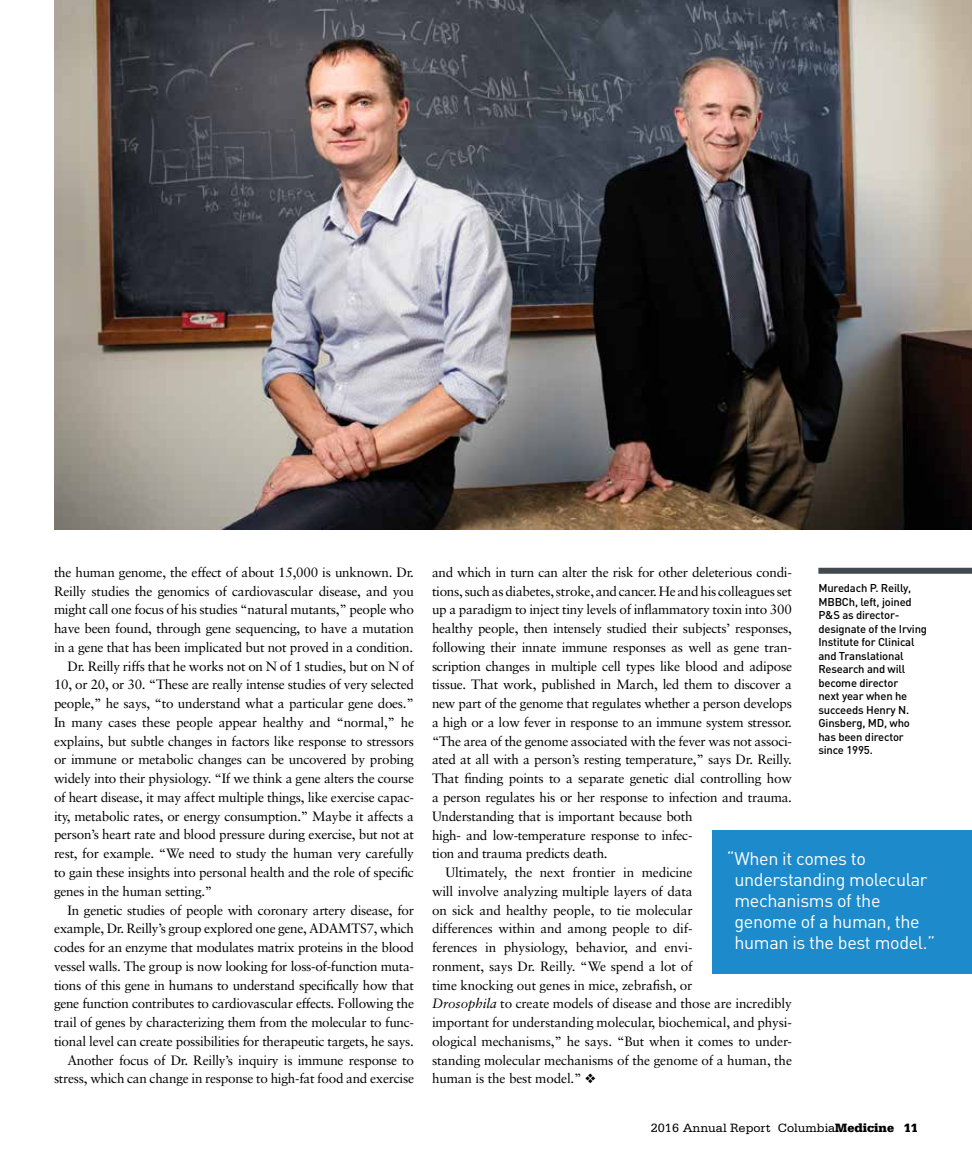
<style>
.page{position:relative;width:972px;height:1175px;background:#fff}
.page>*{position:absolute;margin:0;border:0;box-sizing:border-box;transform-origin:0 0}
.t1{font:18px/21px "DIN";letter-spacing:-.02em;color:#fff}
.t2{font:13.5px "Sabon";letter-spacing:-.02em;color:#000}
.t3{font:12.75px "Serifa";color:#000}
.t4{font:500 11.25px/13.5px "DIN";letter-spacing:-.015em;color:#000}
.s1{font-style:italic}
.s2{font-weight:900}
</style>
<div class="page">
<img style="left:54px;top:0;width:918px;height:530px">
<div style="left:713px;top:830px;width:259px;height:143px;background:#1c8acb"></div>
<div style="left:818px;top:568px;width:154px;height:6px;background:#434a4f"></div>
<p class="t2" style="left:54px;top:564px;width:362px">the human genome, the effect of about 15,000 is unknown. Dr.</p>
<p class="t2" style="left:54px;top:583px;width:362px">Reilly studies the genomics of cardiovascular disease, and you</p>
<p class="t2" style="left:54px;top:601px;width:361px">might call one focus of his studies “natural mutants,” people who</p>
<p class="t2" style="left:54px;top:620px;width:361px">have been found, through gene sequencing, to have a mutation</p>
<p class="t2" style="left:54px;top:639px;width:361px">in a gene that has been implicated but not proved in a condition.</p>
<p class="t2" style="left:68px;top:658px;width:348px">Dr. Reilly riffs that he works not on N of 1 studies, but on N of</p>
<p class="t2" style="left:54px;top:676px;width:361px">10, or 20, or 30. “These are really intense studies of very selected</p>
<p class="t2" style="left:54px;top:695px;width:361px">people,” he says, “to understand what a particular gene does.”</p>
<p class="t2" style="left:54px;top:714px;width:362px">In many cases these people appear healthy and “normal,” he</p>
<p class="t2" style="left:54px;top:733px;width:362px">explains, but subtle changes in factors like response to stressors</p>
<p class="t2" style="left:54px;top:751px;width:362px">or immune or metabolic changes can be uncovered by probing</p>
<p class="t2" style="left:54px;top:770px;width:362px">widely into their physiology. “If we think a gene alters the course</p>
<p class="t2" style="left:54px;top:789px;width:361px">of heart disease, it may affect multiple things, like exercise capac-</p>
<p class="t2" style="left:54px;top:808px;width:361px">ity, metabolic rates, or energy consumption.” Maybe it affects a</p>
<p class="t2" style="left:54px;top:826px;width:361px">person’s heart rate and blood pressure during exercise, but not at</p>
<p class="t2" style="left:54px;top:845px;width:361px">rest, for example. “We need to study the human very carefully</p>
<p class="t2" style="left:54px;top:864px;width:361px">to gain these insights into personal health and the role of specific</p>
<p class="t2" style="left:54px;top:883px;width:160px">genes in the human setting.”</p>
<p class="t2" style="left:68px;top:901px;width:348px">In genetic studies of people with coronary artery disease, for</p>
<p class="t2" style="left:54px;top:920px;width:361px">example, Dr. Reilly’s group explored one gene, ADAMTS7, which</p>
<p class="t2" style="left:54px;top:939px;width:362px">codes for an enzyme that modulates matrix proteins in the blood</p>
<p class="t2" style="left:54px;top:958px;width:361px">vessel walls. The group is now looking for loss-of-function muta-</p>
<p class="t2" style="left:54px;top:976px;width:362px">tions of this gene in humans to understand specifically how that</p>
<p class="t2" style="left:54px;top:995px;width:362px">gene function contributes to cardiovascular effects. Following the</p>
<p class="t2" style="left:54px;top:1014px;width:361px">trail of genes by characterizing them from the molecular to func-</p>
<p class="t2" style="left:54px;top:1033px;width:361px">tional level can create possibilities for therapeutic targets, he says.</p>
<p class="t2" style="left:68px;top:1051px;width:348px">Another focus of Dr. Reilly’s inquiry is immune response to</p>
<p class="t2" style="left:54px;top:1070px;width:362px">stress, which can change in response to high-fat food and exercise</p>
<p class="t2" style="left:432px;top:564px;width:361px">and which in turn can alter the risk for other deleterious condi-</p>
<p class="t2" style="left:432px;top:583px;width:362px">tions, such as diabetes, stroke, and cancer. He and his colleagues set</p>
<p class="t2" style="left:432px;top:601px;width:361px">up a paradigm to inject tiny levels of inflammatory toxin into 300</p>
<p class="t2" style="left:432px;top:620px;width:362px">healthy people, then intensely studied their subjects’ responses,</p>
<p class="t2" style="left:432px;top:639px;width:362px">following their innate immune responses as well as gene tran-</p>
<p class="t2" style="left:432px;top:658px;width:362px">scription changes in multiple cell types like blood and adipose</p>
<p class="t2" style="left:432px;top:676px;width:362px">tissue. That work, published in March, led them to discover a</p>
<p class="t2" style="left:432px;top:695px;width:362px">new part of the genome that regulates whether a person develops</p>
<p class="t2" style="left:432px;top:714px;width:362px">a high or a low fever in response to an immune system stressor.</p>
<p class="t2" style="left:432px;top:733px;width:362px">“The area of the genome associated with the fever was not associ-</p>
<p class="t2" style="left:432px;top:751px;width:362px">ated at all with a person’s resting temperature,” says Dr. Reilly.</p>
<p class="t2" style="left:432px;top:770px;width:361px">That finding points to a separate genetic dial controlling how</p>
<p class="t2" style="left:432px;top:789px;width:362px">a person regulates his or her response to infection and trauma.</p>
<p class="t2" style="left:432px;top:808px;width:262px">Understanding that is important because both</p>
<p class="t2" style="left:432px;top:826px;width:262px">high- and low-temperature response to infec-</p>
<p class="t2" style="left:432px;top:845px;width:177px">tion and trauma predicts death.</p>
<p class="t2" style="left:446px;top:864px;width:249px">Ultimately, the next frontier in medicine</p>
<p class="t2" style="left:432px;top:883px;width:262px">will involve analyzing multiple layers of data</p>
<p class="t2" style="left:432px;top:901px;width:262px">on sick and healthy people, to tie molecular</p>
<p class="t2" style="left:432px;top:920px;width:262px">differences within and among people to dif-</p>
<p class="t2" style="left:432px;top:939px;width:262px">ferences in physiology, behavior, and envi-</p>
<p class="t2" style="left:432px;top:958px;width:262px">ronment, says Dr. Reilly. “We spend a lot of</p>
<p class="t2" style="left:432px;top:976px;width:262px">time knocking out genes in mice, zebrafish, or</p>
<p class="t2" style="left:432px;top:995px;width:362px"><span class="s1">Drosophila</span> to create models of disease and those are incredibly</p>
<p class="t2" style="left:432px;top:1014px;width:362px">important for understanding molecular, biochemical, and physi-</p>
<p class="t2" style="left:432px;top:1033px;width:362px">ological mechanisms,” he says. “But when it comes to under-</p>
<p class="t2" style="left:432px;top:1051px;width:362px">standing molecular mechanisms of the genome of a human, the</p>
<p class="t2" style="left:432px;top:1070px;width:165px">human is the best model.” ❖</p>
<p class="t4" style="left:818px;top:581px;width:110px">Muredach P. Reilly,<br>MBBCh, left, joined<br>P&amp;S as director&shy;designate of the Irving<br>Institute for Clinical and Translational<br>Research and will become director<br>next year when he succeeds Henry N.<br>Ginsberg, MD, who has been director since 1995.</p>
<h1 class="t1" style="left:734px;top:847px;width:202px;text-indent:-7px">“When it comes to understanding molecular mechanisms of the genome of a human, the human is the best model.”</h1>
<p class="t3" style="left:651px;top:1120px;width:269px">2016 Annual Report Columbia<span class="s2">Medicine 11</span></p>
</div>
